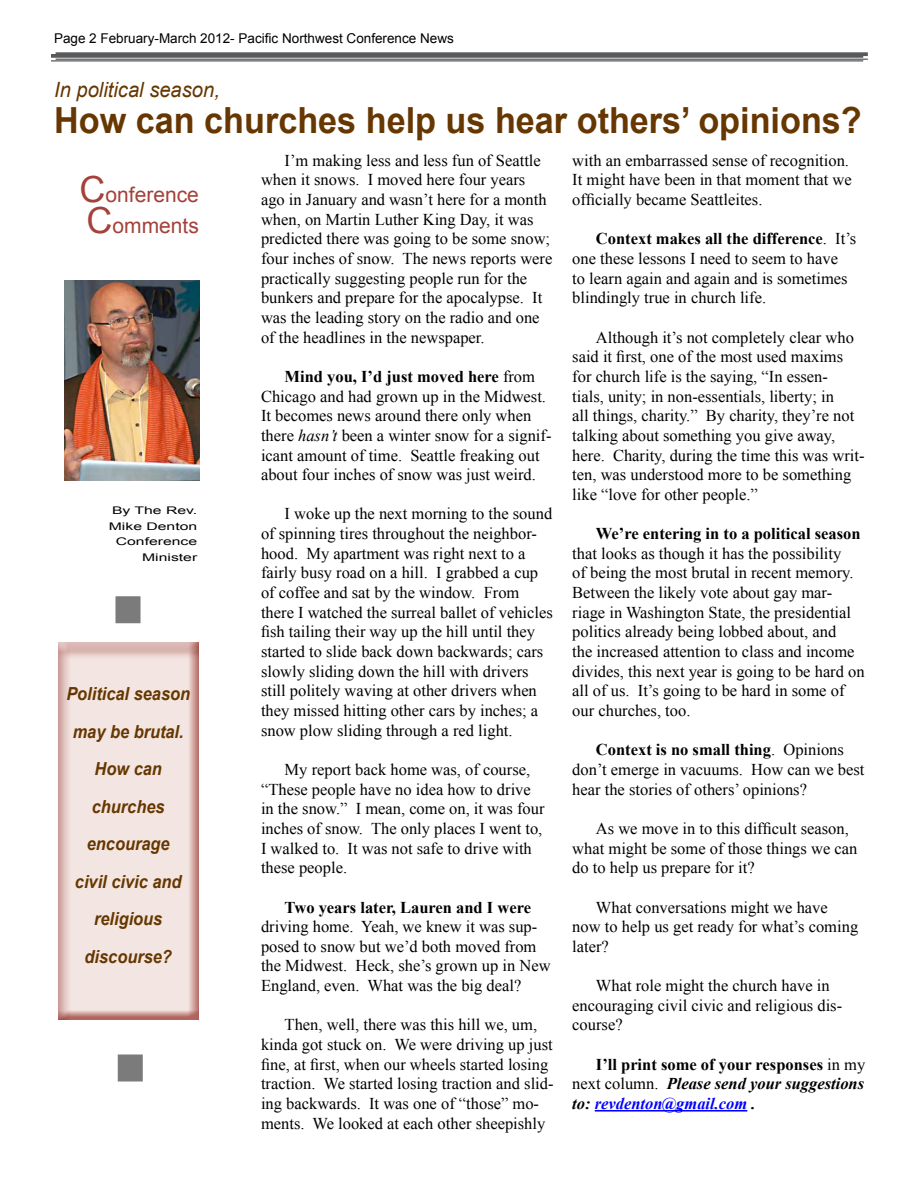
<style>
.page{position:relative;width:918px;height:1188px;background:#fff}
.page>*{position:absolute;margin:0;border:0;box-sizing:border-box;transform-origin:0 0}
.t1{font:700 36px "Arial";color:#663700;scale:.95 1}
.t2{font:21px/31.5px "Arial";color:#a4413a;text-align:center}
.t3{font:italic 21px "Arial";color:#663700;scale:.96 1}
.t4{font:italic 700 18px/37.5px "Arial";color:#663700;text-align:center;scale:.91 1}
.t5{font:16.5px/19.6px "Times New Roman";color:#000}
.t6{font:italic 700 16.5px/19.6px "Times New Roman";color:#000;text-align:justify}
.t7{font:700 16.5px "Times New Roman";color:#000}
.t8{font:13.5px "Arial";color:#000}
.t9{font:10.5px/15.8px "Arial";color:#000;text-align:right;scale:1.5 1}
.s1{font-size:36px}
.s2{font-weight:700}
.s3{font-style:italic}
.s4{font-style:normal}
.s5{font-weight:400;font-style:normal}
.s6{color:#00f}
</style>
<div class="page">
<div style="left:56px;top:639px;width:154px;height:381px;background:#a4413a;opacity:.75"></div>
<svg style="left:51px;top:54px;width:812px;height:4px;background:#6c6d6e"></svg>
<hr style="left:51px;top:60px;width:812px;height:2px;background:#58595b">
<hr style="left:595px;top:1110px;width:152px;height:2px;background:#00f">
<div style="left:118px;top:1054px;width:25px;height:28px;background:#7b7b7b"></div>
<div style="left:116px;top:596px;width:25px;height:27px;background:#7b7b7b"></div>
<svg style="left:56px;top:52px;width:812px;height:4px;background:#656667"></svg>
<hr style="left:56px;top:59px;width:812px;height:1px;background:#58595b">
<img style="left:64px;top:280px;width:136px;height:201px">
<p class="t8" style="left:54px;top:29px;width:401px">Page 2 February-March 2012- Pacific Northwest Conference News</p>
<p class="t3" style="left:54px;top:76px;width:174px">In political season,</p>
<h1 class="t1" style="left:54px;top:97px;width:852px">How can churches help us hear others’ opinions?</h1>
<p class="t2" style="left:79px;top:179px;width:121px"><span class="s1">C</span>onference<br><span class="s1">C</span>omments</p>
<p class="t9" style="left:109px;top:502px;width:60px">By The Rev.<br>Mike Denton<br>Conference<br>Minister</p>
<p class="t4" style="left:66px;top:676px;width:138px">Political season may be brutal.<br>How can churches encourage<br>civil civic and religious discourse?</p>
<p class="t5" style="left:261px;top:150px;width:293px;text-indent:24px">I’m making less and less fun of Seattle when it snows. I moved here four years ago in January and wasn’t here for a month when, on Martin Luther King Day, it was predicted there was going to be some snow; four inches of snow. The news reports were practically suggesting people run for the bunkers and prepare for the apocalypse. It was the leading story on the radio and one of the headlines in the newspaper.</p>
<p class="t5" style="left:261px;top:366px;width:292px;text-indent:24px"><span class="s2">Mind you, I’d just moved here</span> from Chicago and had grown up in the Midwest.<br>It becomes news around there only when there <span class="s3">hasn’t</span> been a winter snow for a signif&shy;icant amount of time. Seattle freaking out about four inches of snow was just weird.</p>
<p class="t5" style="left:261px;top:504px;width:293px;text-indent:24px">I woke up the next morning to the sound of spinning tires throughout the neighbor&shy;hood. My apartment was right next to a fairly busy road on a hill. I grabbed a cup of coffee and sat by the window. From there I watched the surreal ballet of vehicles fish tailing their way up the hill until they started to slide back down backwards; cars slowly sliding down the hill with drivers still politely waving at other drivers when they missed hitting other cars by inches; a snow plow sliding through a red light.</p>
<p class="t5" style="left:261px;top:759px;width:285px;text-indent:24px">My report back home was, of course, “These people have no idea how to drive in the snow.” I mean, come on, it was four inches of snow. The only places I went to, I walked to. It was not safe to drive with these people.</p>
<p class="t7" style="left:285px;top:896px;width:248px">Two years later, Lauren and I were</p>
<p class="t5" style="left:261px;top:917px;width:291px">driving home. Yeah, we knew it was sup&shy;posed to snow but we’d both moved from the Midwest. Heck, she’s grown up in New England, even. What was the big deal?</p>
<p class="t5" style="left:261px;top:1015px;width:294px;text-indent:24px">Then, well, there was this hill we, um, kinda got stuck on. We were driving up just fine, at first, when our wheels started losing traction. We started losing traction and slid&shy;ing backwards. It was one of “those” mo&shy;ments. We looked at each other sheepishly</p>
<p class="t5" style="left:572px;top:150px;width:281px">with an embarrassed sense of recognition.<br>It might have been in that moment that we officially became Seattleites.</p>
<p class="t5" style="left:572px;top:229px;width:286px;text-indent:24px"><span class="s2">Context makes all the difference</span>. It’s one these lessons I need to seem to have<br>to learn again and again and is sometimes blindingly true in church life.</p>
<p class="t5" style="left:572px;top:327px;width:294px;text-indent:24px">Although it’s not completely clear who said it first, one of the most used maxims for church life is the saying, “In essen-<br>tials, unity; in non-essentials, liberty; in<br>all things, charity.” By charity, they’re not talking about something you give away, here. Charity, during the time this was writ&shy;ten, was understood more to be something like “love for other people.”</p>
<p class="t7" style="left:596px;top:522px;width:266px">We’re entering in to a political season</p>
<p class="t5" style="left:572px;top:543px;width:294px">that looks as though it has the possibility<br>of being the most brutal in recent memory.<br>Between the likely vote about gay mar&shy;riage in Washington State, the presidential politics already being lobbed about, and<br>the increased attention to class and income divides, this next year is going to be hard on all of us. It’s going to be hard in some of our churches, too.</p>
<p class="t5" style="left:572px;top:740px;width:294px;text-indent:24px"><span class="s2">Context is no small thing</span>. Opinions don’t emerge in vacuums. How can we best hear the stories of others’ opinions?</p>
<p class="t5" style="left:572px;top:818px;width:287px;text-indent:24px">As we move in to this difficult season, what might be some of those things we can do to help us prepare for it?</p>
<p class="t5" style="left:572px;top:897px;width:287px;text-indent:24px">What conversations might we have now to help us get ready for what’s coming later?</p>
<p class="t5" style="left:572px;top:976px;width:271px;text-indent:24px">What role might the church have in encouraging civil civic and religious dis&shy;course?</p>
<p class="t6" style="left:572px;top:1054px;width:295px;text-indent:24px"><span class="s4">I’ll print some of your responses</span> <span class="s5">in my next column.</span> Please send your suggestions to: <span class="s6">revdenton@gmail.com</span> .</p>
</div>
